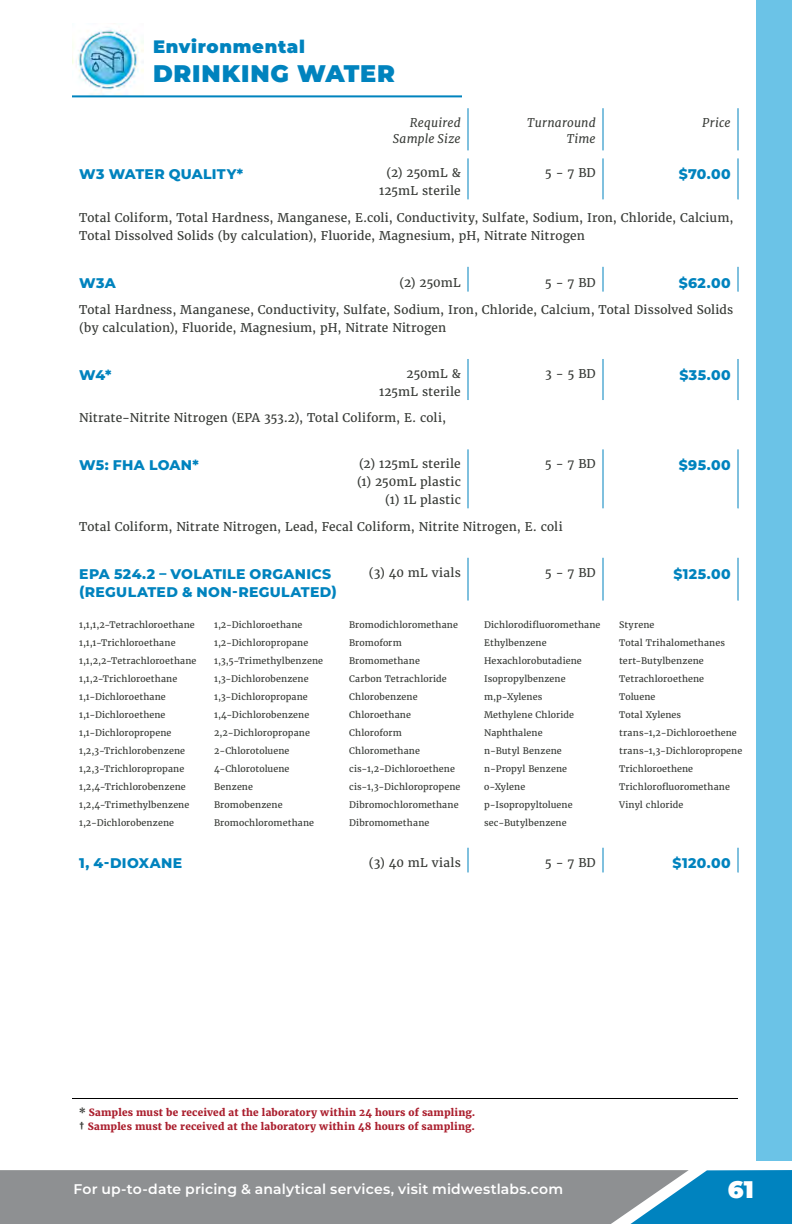
<style>
.page{position:relative;width:792px;height:1224px;background:#fff}
.page>*{position:absolute;margin:0;border:0;box-sizing:border-box;transform-origin:0 0}
.t1{font:900 24px "Montserrat";letter-spacing:.035em;color:#0083be}
.t2{font:900 24px "Montserrat";color:#fff}
.t3{font:900 18px "Montserrat";letter-spacing:.04em;color:#0083be}
.t4{font:800 14px/18px "Montserrat";letter-spacing:.025em;color:#0083be}
.t5{font:600 14px "Montserrat";letter-spacing:.01em;color:#fff}
.t6{font:12px/18px "Merriweather";letter-spacing:.01em;color:#373a36;text-align:right}
.t7{font:italic 12px/16px "Merriweather";letter-spacing:.015em;color:#373a36;text-align:right}
.t8{font:800 10px/14px "Merriweather";letter-spacing:.015em;color:#aa1f2e}
.t9{font:9px "Merriweather";letter-spacing:.015em;color:#373a36}
.s1{color:#373a36}
</style>
<div class="page">
<svg style="left:0;top:1170px;width:792px;height:54px;background:#7b909b"></svg>
<div style="left:756px;top:0;width:36px;height:1161px;background:#6bc3e7"></div>
<hr style="left:468px;top:108px;width:1px;height:42px;background:#0083be">
<hr style="left:602px;top:108px;width:2px;height:42px;background:#0083be">
<hr style="left:738px;top:108px;width:1px;height:42px;background:#0083be">
<hr style="left:468px;top:158px;width:1px;height:42px;background:#0083be">
<hr style="left:602px;top:158px;width:2px;height:42px;background:#0083be">
<hr style="left:738px;top:158px;width:1px;height:42px;background:#0083be">
<svg style="left:468px;top:267px;width:1px;height:25px"></svg>
<hr style="left:602px;top:267px;width:2px;height:25px;background:#0083be">
<svg style="left:738px;top:267px;width:1px;height:25px"></svg>
<hr style="left:468px;top:359px;width:1px;height:41px;background:#0083be">
<hr style="left:602px;top:359px;width:2px;height:41px;background:#0083be">
<hr style="left:738px;top:359px;width:1px;height:41px;background:#0083be">
<hr style="left:468px;top:449px;width:1px;height:60px;background:#0083be">
<hr style="left:602px;top:449px;width:2px;height:60px;background:#0083be">
<hr style="left:738px;top:449px;width:1px;height:60px;background:#0083be">
<hr style="left:468px;top:558px;width:1px;height:43px;background:#0083be">
<hr style="left:602px;top:558px;width:2px;height:43px;background:#0083be">
<hr style="left:738px;top:558px;width:1px;height:43px;background:#0083be">
<svg style="left:468px;top:848px;width:1px;height:25px"></svg>
<hr style="left:602px;top:848px;width:2px;height:25px;background:#0083be">
<svg style="left:738px;top:848px;width:1px;height:25px"></svg>
<img style="left:72px;top:28px;width:72px;height:67px">
<hr style="left:72px;top:95px;width:390px;height:2px;background:#0083be">
<hr style="left:72px;top:1098px;width:666px;height:1px;background:#000">
<h2 class="t3" style="left:153px;top:34px;width:153px">Environmental</h2>
<h1 class="t1" style="left:153px;top:56px;width:244px">DRINKING WATER</h1>
<h3 class="t7" style="left:393px;top:115px;width:69px">Required<br>Sample Size</h3>
<h3 class="t7" style="left:527px;top:115px;width:70px">Turnaround<br>Time</h3>
<h3 class="t7" style="left:702px;top:115px;width:30px">Price</h3>
<h3 class="t4" style="left:79px;top:164px;width:165px">W3 WATER QUALITY*</h3>
<h3 class="t6" style="left:379px;top:164px;width:83px">(2) 250mL &amp;<br>125mL sterile</h3>
<h3 class="t6" style="left:545px;top:164px;width:52px">5 - 7 BD</h3>
<h3 class="t4" style="left:679px;top:164px;width:54px">$70.00</h3>
<h3 class="t6" style="left:79px;top:208px;width:656px;text-align:left">Total Coliform, Total Hardness, Manganese, E.coli, Conductivity, Sulfate, Sodium, Iron, Chloride, Calcium,<br>Total Dissolved Solids (by calculation), Fluoride, Magnesium, pH, Nitrate Nitrogen</h3>
<h3 class="t4" style="left:79px;top:273px;width:38px">W3A</h3>
<h3 class="t6" style="left:400px;top:273px;width:63px">(2) 250mL</h3>
<h3 class="t6" style="left:545px;top:273px;width:52px">5 - 7 BD</h3>
<h3 class="t4" style="left:679px;top:273px;width:54px">$62.00</h3>
<h3 class="t6" style="left:79px;top:301px;width:656px;text-align:left">Total Hardness, Manganese, Conductivity, Sulfate, Sodium, Iron, Chloride, Calcium, Total Dissolved Solids (by calculation), Fluoride, Magnesium, pH, Nitrate Nitrogen</h3>
<h3 class="t4" style="left:79px;top:365px;width:34px">W4*</h3>
<h3 class="t6" style="left:379px;top:365px;width:83px">250mL &amp;<br>125mL sterile</h3>
<h3 class="t6" style="left:545px;top:365px;width:52px">3 - 5 BD</h3>
<h3 class="t4" style="left:679px;top:365px;width:53px">$35.00</h3>
<h3 class="t6" style="left:79px;top:409px;width:368px">Nitrate-Nitrite Nitrogen (EPA 353.2), Total Coliform, E. coli,</h3>
<h3 class="t4" style="left:79px;top:455px;width:121px">W5: FHA LOAN*</h3>
<h3 class="t6" style="left:357px;top:455px;width:105px">(2) 125mL sterile (1) 250mL plastic (1) 1L plastic</h3>
<h3 class="t6" style="left:545px;top:455px;width:52px">5 - 7 BD</h3>
<h3 class="t4" style="left:679px;top:455px;width:53px">$95.00</h3>
<h3 class="t6" style="left:79px;top:517px;width:485px">Total Coliform, Nitrate Nitrogen, Lead, Fecal Coliform, Nitrite Nitrogen, E. coli</h3>
<h3 class="t4" style="left:79px;top:564px;width:259px">EPA 524.2 – VOLATILE ORGANICS (REGULATED &amp; NON-REGULATED)</h3>
<h3 class="t6" style="left:369px;top:564px;width:94px">(3) 40 mL vials</h3>
<h3 class="t6" style="left:545px;top:564px;width:52px">5 - 7 BD</h3>
<h3 class="t4" style="left:673px;top:564px;width:59px">$125.00</h3>
<p class="t9" style="left:79px;top:619px;width:117px">1,1,1,2-Tetrachloroethane</p>
<p class="t9" style="left:214px;top:619px;width:90px">1,2-Dichloroethane</p>
<p class="t9" style="left:349px;top:619px;width:110px">Bromodichloromethane</p>
<p class="t9" style="left:484px;top:619px;width:118px">Dichlorodifluoromethane</p>
<p class="t9" style="left:619px;top:619px;width:37px">Styrene</p>
<p class="t9" style="left:79px;top:637px;width:98px">1,1,1-Trichloroethane</p>
<p class="t9" style="left:214px;top:637px;width:96px">1,2-Dichloropropane</p>
<p class="t9" style="left:349px;top:637px;width:54px">Bromoform</p>
<p class="t9" style="left:484px;top:637px;width:64px">Ethylbenzene</p>
<p class="t9" style="left:619px;top:637px;width:107px">Total Trihalomethanes</p>
<p class="t9" style="left:79px;top:655px;width:119px">1,1,2,2-Tetrachloroethane</p>
<p class="t9" style="left:214px;top:655px;width:110px">1,3,5-Trimethylbenzene</p>
<p class="t9" style="left:349px;top:655px;width:72px">Bromomethane</p>
<p class="t9" style="left:484px;top:655px;width:99px">Hexachlorobutadiene</p>
<p class="t9" style="left:619px;top:655px;width:86px">tert-Butylbenzene</p>
<p class="t9" style="left:79px;top:673px;width:100px">1,1,2-Trichloroethane</p>
<p class="t9" style="left:214px;top:673px;width:96px">1,3-Dichlorobenzene</p>
<p class="t9" style="left:349px;top:673px;width:99px">Carbon Tetrachloride</p>
<p class="t9" style="left:484px;top:673px;width:83px">Isopropylbenzene</p>
<p class="t9" style="left:619px;top:673px;width:86px">Tetrachloroethene</p>
<p class="t9" style="left:79px;top:691px;width:88px">1,1-Dichloroethane</p>
<p class="t9" style="left:214px;top:691px;width:95px">1,3-Dichloropropane</p>
<p class="t9" style="left:349px;top:691px;width:70px">Chlorobenzene</p>
<p class="t9" style="left:484px;top:691px;width:60px">m,p-Xylenes</p>
<p class="t9" style="left:619px;top:691px;width:38px">Toluene</p>
<p class="t9" style="left:79px;top:709px;width:88px">1,1-Dichloroethene</p>
<p class="t9" style="left:214px;top:709px;width:97px">1,4-Dichlorobenzene</p>
<p class="t9" style="left:349px;top:709px;width:63px">Chloroethane</p>
<p class="t9" style="left:484px;top:709px;width:91px">Methylene Chloride</p>
<p class="t9" style="left:619px;top:709px;width:63px">Total Xylenes</p>
<p class="t9" style="left:79px;top:727px;width:94px">1,1-Dichloropropene</p>
<p class="t9" style="left:214px;top:727px;width:97px">2,2-Dichloropropane</p>
<p class="t9" style="left:349px;top:727px;width:54px">Chloroform</p>
<p class="t9" style="left:484px;top:727px;width:60px">Naphthalene</p>
<p class="t9" style="left:619px;top:727px;width:119px">trans-1,2-Dichloroethene</p>
<p class="t9" style="left:79px;top:745px;width:107px">1,2,3-Trichlorobenzene</p>
<p class="t9" style="left:214px;top:745px;width:77px">2-Chlorotoluene</p>
<p class="t9" style="left:349px;top:745px;width:72px">Chloromethane</p>
<p class="t9" style="left:484px;top:745px;width:79px">n-Butyl Benzene</p>
<p class="t9" style="left:619px;top:745px;width:125px">trans-1,3-Dichloropropene</p>
<p class="t9" style="left:79px;top:763px;width:107px">1,2,3-Trichloropropane</p>
<p class="t9" style="left:214px;top:763px;width:77px">4-Chlorotoluene</p>
<p class="t9" style="left:349px;top:763px;width:107px">cis-1,2-Dichloroethene</p>
<p class="t9" style="left:484px;top:763px;width:84px">n-Propyl Benzene</p>
<p class="t9" style="left:619px;top:763px;width:75px">Trichloroethene</p>
<p class="t9" style="left:79px;top:781px;width:108px">1,2,4-Trichlorobenzene</p>
<p class="t9" style="left:214px;top:781px;width:40px">Benzene</p>
<p class="t9" style="left:349px;top:781px;width:113px">cis-1,3-Dichloropropene</p>
<p class="t9" style="left:484px;top:781px;width:43px">o-Xylene</p>
<p class="t9" style="left:619px;top:781px;width:112px">Trichlorofluoromethane</p>
<p class="t9" style="left:79px;top:799px;width:112px">1,2,4-Trimethylbenzene</p>
<p class="t9" style="left:214px;top:799px;width:70px">Bromobenzene</p>
<p class="t9" style="left:349px;top:799px;width:111px">Dibromochloromethane</p>
<p class="t9" style="left:484px;top:799px;width:90px">p-Isopropyltoluene</p>
<p class="t9" style="left:619px;top:799px;width:66px">Vinyl chloride</p>
<p class="t9" style="left:79px;top:817px;width:96px">1,2-Dichlorobenzene</p>
<p class="t9" style="left:214px;top:817px;width:101px">Bromochloromethane</p>
<p class="t9" style="left:349px;top:817px;width:82px">Dibromomethane</p>
<p class="t9" style="left:484px;top:817px;width:84px">sec-Butylbenzene</p>
<h3 class="t4" style="left:79px;top:854px;width:105px">1, 4-DIOXANE</h3>
<h3 class="t6" style="left:369px;top:853px;width:94px">(3) 40 mL vials</h3>
<h3 class="t6" style="left:545px;top:853px;width:52px">5 - 7 BD</h3>
<h3 class="t4" style="left:673px;top:854px;width:60px">$120.00</h3>
<p class="t8" style="left:79px;top:1105px;width:398px"><span class="s1">*</span> Samples must be received at the laboratory within 24 hours of sampling. <span class="s1">†</span> Samples must be received at the laboratory within 48 hours of sampling.</p>
<h3 class="t5" style="left:73px;top:1179px;width:491px">For up-to-date pricing &amp; analytical services, visit midwestlabs.com</h3>
<h1 class="t2" style="left:728px;top:1171px;width:28px">61</h1>
</div>
